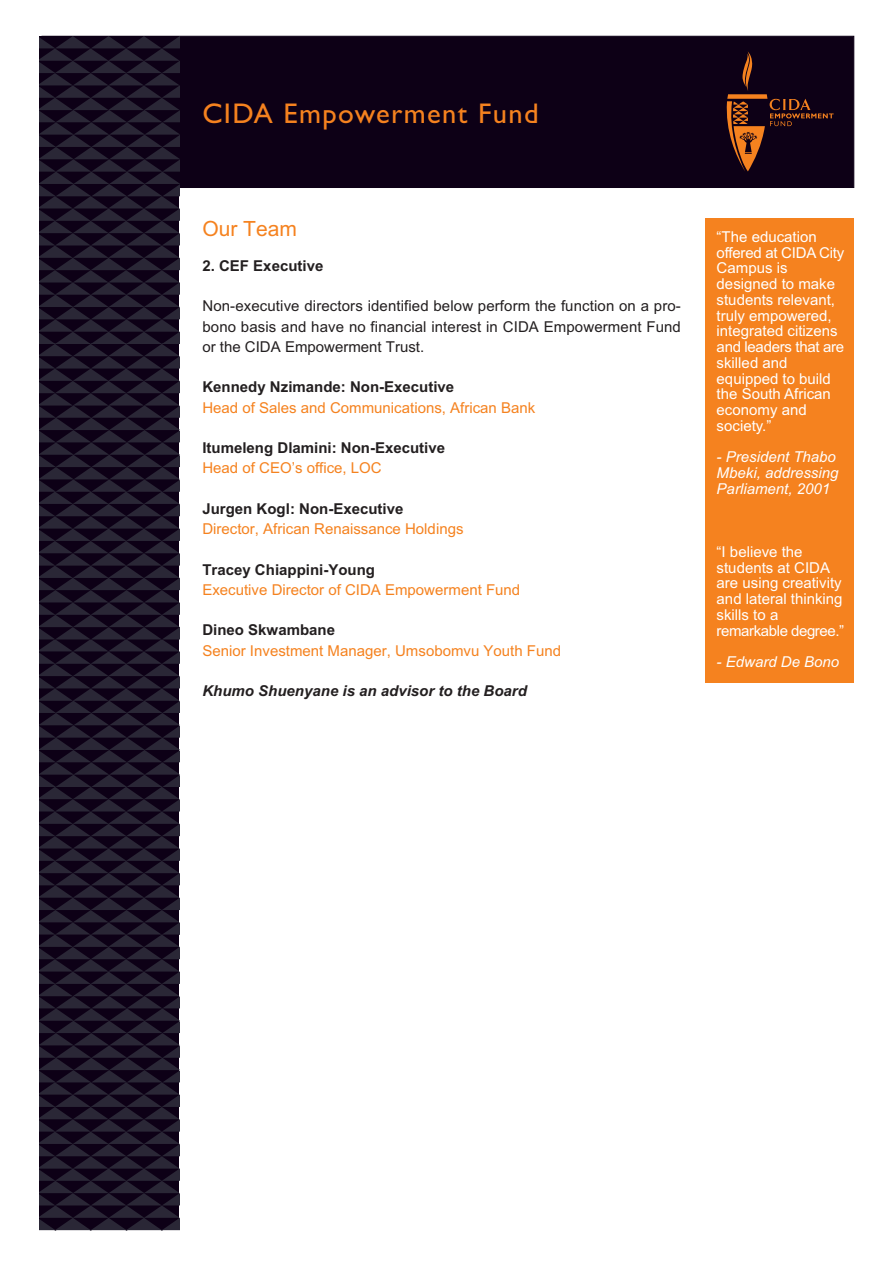
<style>
.page{position:relative;width:893px;height:1265px;background:#fff}
.page>*{position:absolute;margin:0;border:0;box-sizing:border-box;transform-origin:0 0}
.t1{font:28.5px "Gill Sans";letter-spacing:.05em;color:#f5821f}
.t2{font:21px "Arial";color:#f5821f}
.t3{font:15px/15.8px "Arial";color:#fff}
.t4{font:15px "Arial";color:#f5821f}
.t5{font:15px/20.2px "Arial";letter-spacing:.005em;color:#231f20;text-align:justify}
.t6{font:700 15px "Arial";color:#231f20}
.t7{font:italic 15px/15.8px "Arial";color:#fff}
.t8{font:italic 700 15px "Arial";color:#231f20}
</style>
<div class="page">
<div style="left:42px;top:36px;width:812px;height:152px;background:#0d0016;border:1px solid #0d0016"></div>
<svg style="left:40px;top:36px;width:139px;height:1195px;background:#1b1326"></svg>
<svg style="left:726px;top:52px;width:107px;height:120px"></svg>
<div style="left:705px;top:219px;width:148px;height:464px;background:#f5821f"></div>
<h1 class="t1" style="left:202px;top:103px;width:337px">CIDA Empowerment Fund</h1>
<h2 class="t2" style="left:202px;top:220px;width:96px">Our Team</h2>
<p class="t6" style="left:202px;top:260px;width:122px">2. CEF Executive</p>
<p class="t5" style="left:202px;top:297px;width:480px">Non-executive directors identified below perform the function on a pro&shy;bono basis and have no financial interest in CIDA Empowerment Fund or the CIDA Empowerment Trust.</p>
<p class="t6" style="left:202px;top:382px;width:253px">Kennedy Nzimande: Non-Executive</p>
<p class="t4" style="left:202px;top:402px;width:334px">Head of Sales and Communications, African Bank</p>
<p class="t6" style="left:202px;top:442px;width:244px">Itumeleng Dlamini: Non-Executive</p>
<p class="t4" style="left:202px;top:463px;width:181px">Head of CEO’s office, LOC</p>
<p class="t6" style="left:202px;top:503px;width:202px">Jurgen Kogl: Non-Executive</p>
<p class="t4" style="left:202px;top:523px;width:262px">Director, African Renaissance Holdings</p>
<p class="t6" style="left:202px;top:564px;width:174px">Tracey Chiappini-Young</p>
<p class="t4" style="left:202px;top:584px;width:319px">Executive Director of CIDA Empowerment Fund</p>
<p class="t6" style="left:202px;top:624px;width:134px">Dineo Skwambane</p>
<p class="t4" style="left:202px;top:645px;width:360px">Senior Investment Manager, Umsobomvu Youth Fund</p>
<p class="t8" style="left:202px;top:685px;width:326px">Khumo Shuenyane is an advisor to the Board</p>
<p class="t3" style="left:716px;top:230px;width:129px">“The education offered at CIDA City<br>Campus is designed to make students relevant, truly empowered, integrated citizens and leaders that are skilled and equipped to build the South African economy and society.”</p>
<p class="t7" style="left:716px;top:450px;width:123px">- President Thabo<br>Mbeki, addressing<br>Parliament, 2001</p>
<p class="t3" style="left:716px;top:545px;width:129px">“I believe the students at CIDA are using creativity and lateral thinking skills to a remarkable degree.”</p>
<p class="t7" style="left:716px;top:655px;width:124px">- Edward De Bono</p>
</div>
